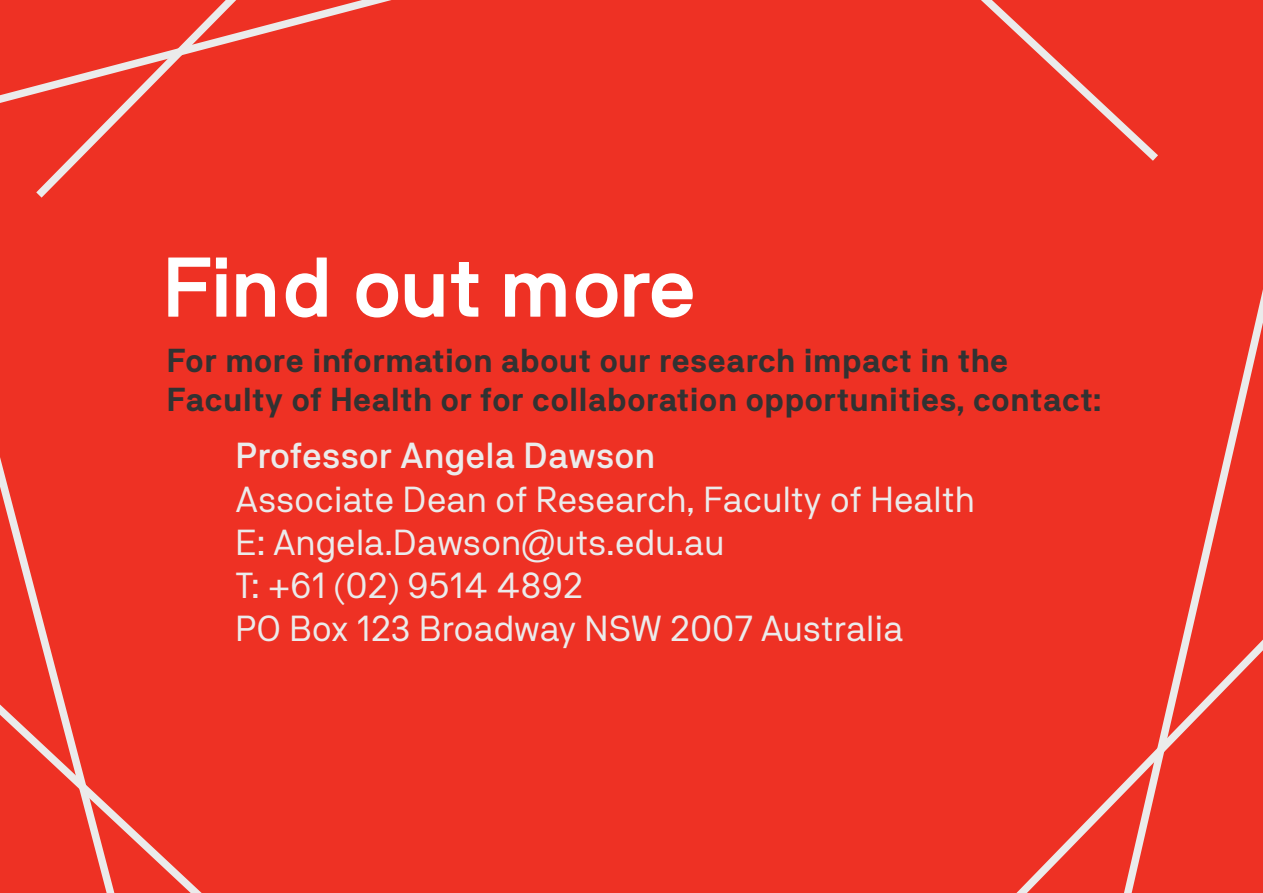
<style>
.page{position:relative;width:1263px;height:893px;background:#ee3124}
.page>*{position:absolute;margin:0;border:0;box-sizing:border-box;transform-origin:0 0}
.t1{font:700 84px "NB International Pro";color:#fff}
.t2{font:36px/43.2px "NB Akademie Std";color:#ebebeb}
.t3{font:500 36px "NB Akademie Std";color:#ebebeb}
.t4{font:700 33px/39.6px "NB Akademie Std";color:#323232}
</style>
<div class="page">
<div style="left:28px;top:118px;width:235px;height:88px;background:#ee3124"></div>
<svg style="left:0;top:0;width:465px;height:118px;background:#ed3e32"></svg>
<div style="left:910px;top:0;width:256px;height:169px;background:#ee3124"></div>
<div style="left:1110px;top:235px;width:153px;height:382px;background:#ee3124"></div>
<div style="left:957px;top:617px;width:306px;height:276px;background:#ee3124"></div>
<div style="left:125px;top:675px;width:94px;height:218px;background:#ee3124"></div>
<svg style="left:0;top:395px;width:125px;height:498px;background:#ed3e32"></svg>
<h1 class="t1" style="left:163px;top:239px;width:536px">Find out more</h1>
<p class="t4" style="left:166px;top:341px;width:936px">For more information about our research impact in the<br>Faculty of Health or for collaboration opportunities, contact:</p>
<p class="t3" style="left:235px;top:435px;width:421px">Professor Angela Dawson</p>
<p class="t2" style="left:235px;top:477px;width:741px">Associate Dean of Research, Faculty of Health E: Angela.Dawson@uts.edu.au<br>T: +61 (02) 9514 4892<br>PO Box 123 Broadway NSW 2007 Australia</p>
</div>
